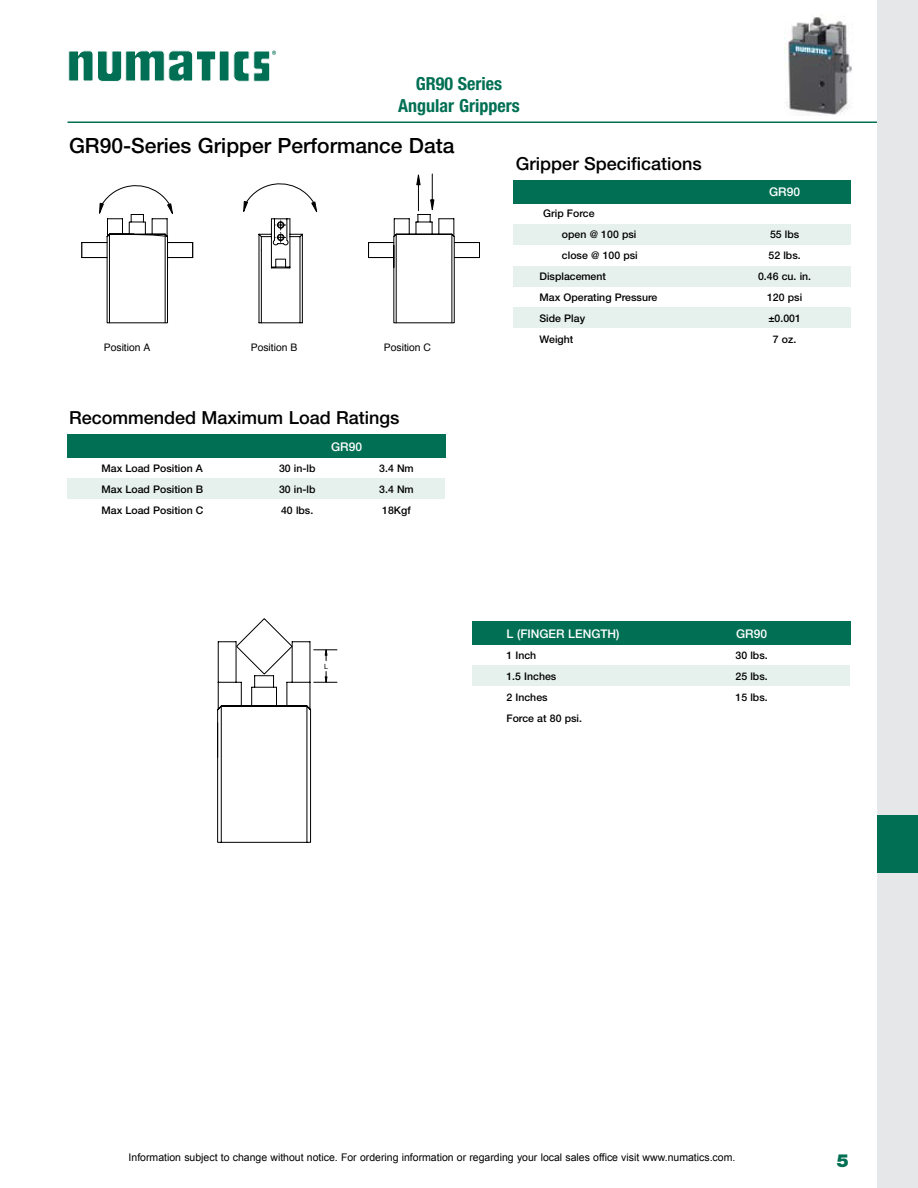
<style>
.page{position:relative;width:918px;height:1188px;background:#fff}
.page>*{position:absolute;margin:0;border:0;box-sizing:border-box;transform-origin:0 0}
.t1{font:500 21px "Helvetica Neue";color:#000}
.t2{font:500 18px "Helvetica Neue";color:#000}
.t3{font:700 condensed 18px/21.6px "Helvetica Neue";color:#006f53;text-align:center}
.t4{font:900 18px "Helvetica Neue";color:#006f53}
.t5{font:500 12px "Helvetica Neue";color:#fff}
.t6{font:500 10.5px/21px "Helvetica Neue";color:#000}
.t7{font:10.5px "Arial";color:#000}
.t8{font:10.35px "Helvetica";color:#000}
.t9{font:7.2px "Helvetica";color:#000}
</style>
<div class="page">
<svg style="left:69px;top:51px;width:207px;height:30px"></svg>
<img style="left:785px;top:14px;width:67px;height:102px">
<hr style="left:68px;top:121px;width:846px;height:2px;background:#006f53">
<div style="left:878px;top:0;width:40px;height:1188px;background:#e6e7e8"></div>
<div style="left:878px;top:815px;width:40px;height:58px;background:#006f53"></div>
<div style="left:513px;top:224px;width:337px;height:20px;background:#e6f1ee"></div>
<div style="left:513px;top:266px;width:337px;height:20px;background:#e6f1ee"></div>
<div style="left:513px;top:308px;width:337px;height:20px;background:#e6f1ee"></div>
<div style="left:513px;top:180px;width:337px;height:23px;background:#006f53"></div>
<div style="left:68px;top:479px;width:377px;height:20px;background:#e6f1ee"></div>
<div style="left:68px;top:434px;width:378px;height:24px;background:#006f53"></div>
<div style="left:472px;top:666px;width:378px;height:20px;background:#e6f1ee"></div>
<div style="left:472px;top:622px;width:378px;height:23px;background:#006f53"></div>
<svg style="left:82px;top:174px;width:398px;height:149px"></svg>
<svg style="left:217px;top:618px;width:120px;height:224px"></svg>
<h2 class="t3" style="left:398px;top:73px;width:123px">GR90 Series<br>Angular Grippers</h2>
<h1 class="t1" style="left:69px;top:133px;width:387px">GR90-Series Gripper Performance Data</h1>
<p class="t8" style="left:104px;top:339px;width:48px">Position A</p>
<p class="t8" style="left:251px;top:339px;width:48px">Position B</p>
<p class="t8" style="left:384px;top:339px;width:49px">Position C</p>
<h2 class="t2" style="left:69px;top:406px;width:332px">Recommended Maximum Load Ratings</h2>
<p class="t5" style="left:331px;top:439px;width:32px">GR90</p>
<p class="t6" style="left:101px;top:458px;width:103px">Max Load Position A</p>
<p class="t6" style="left:279px;top:458px;width:38px">30 in-lb</p>
<p class="t6" style="left:379px;top:458px;width:36px">3.4 Nm</p>
<p class="t6" style="left:101px;top:479px;width:103px">Max Load Position B</p>
<p class="t6" style="left:279px;top:479px;width:38px">30 in-lb</p>
<p class="t6" style="left:379px;top:479px;width:36px">3.4 Nm</p>
<p class="t6" style="left:101px;top:500px;width:104px">Max Load Position C</p>
<p class="t6" style="left:281px;top:500px;width:32px">40 lbs.</p>
<p class="t6" style="left:382px;top:500px;width:30px">18Kgf</p>
<p class="t9" style="left:324px;top:660px;width:5px">L</p>
<h2 class="t2" style="left:516px;top:153px;width:187px">Gripper Specifications</h2>
<p class="t6" style="left:562px;top:203px;width:76px;text-indent:-19px">Grip Force<br>open @ 100 psi</p>
<p class="t5" style="left:769px;top:185px;width:32px">GR90</p>
<p class="t6" style="left:770px;top:224px;width:31px">55 lbs</p>
<p class="t6" style="left:562px;top:245px;width:77px">close @ 100 psi</p>
<p class="t6" style="left:769px;top:245px;width:32px">52 lbs.</p>
<p class="t6" style="left:540px;top:266px;width:68px">Displacement</p>
<p class="t6" style="left:758px;top:266px;width:53px">0.46 cu. in.</p>
<p class="t6" style="left:540px;top:287px;width:119px">Max Operating Pressure</p>
<p class="t6" style="left:767px;top:287px;width:37px">120 psi</p>
<p class="t6" style="left:540px;top:308px;width:47px">Side Play</p>
<p class="t6" style="left:768px;top:308px;width:34px">±0.001</p>
<p class="t6" style="left:540px;top:329px;width:35px">Weight</p>
<p class="t6" style="left:773px;top:329px;width:23px">7 oz.</p>
<p class="t5" style="left:506px;top:627px;width:115px">L (FINGER LENGTH)</p>
<p class="t5" style="left:736px;top:627px;width:32px">GR90</p>
<p class="t6" style="left:506px;top:645px;width:31px">1 Inch</p>
<p class="t6" style="left:736px;top:645px;width:32px">30 lbs.</p>
<p class="t6" style="left:506px;top:666px;width:51px">1.5 Inches</p>
<p class="t6" style="left:736px;top:666px;width:32px">25 lbs.</p>
<p class="t6" style="left:506px;top:687px;width:43px">2 Inches</p>
<p class="t6" style="left:736px;top:687px;width:32px">15 lbs.</p>
<p class="t6" style="left:506px;top:708px;width:76px">Force at 80 psi.</p>
<p class="t7" style="left:129px;top:1152px;width:608px">Information subject to change without notice. For ordering information or regarding your local sales office visit www.numatics.com.</p>
<h2 class="t4" style="left:837px;top:1150px;width:14px">5</h2>
</div>
